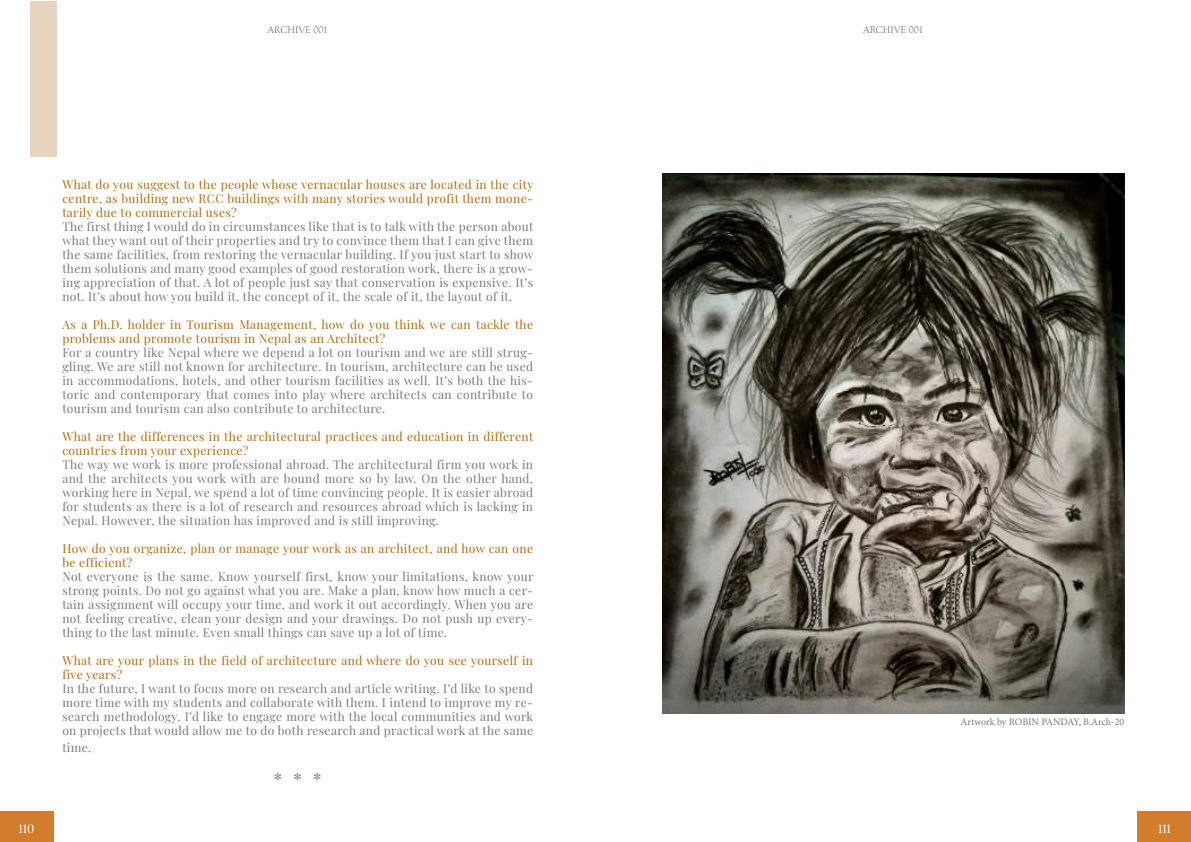
<style>
.page{position:relative;width:1191px;height:842px;background:#fff}
.page>*{position:absolute;margin:0;border:0;box-sizing:border-box;transform-origin:0 0}
.t1{font:18px "Playfair Display";color:#76787a}
.t2{font:12px/14px "Playfair Display";letter-spacing:.03em;color:#76787a;text-align:justify}
.t3{font:12px/14px "Playfair Display";letter-spacing:.03em;color:#b16a0e}
.t4{font:12px "Playfair Display";color:#fff}
.t5{font:10px "Minion Pro";letter-spacing:-.005em;color:#76787a}
.t6{font:10px "Goudy Old Style T";color:#76787a}
</style>
<div class="page">
<div style="left:1138px;top:812px;width:53px;height:30px;background:#d27d2c"></div>
<div style="left:0;top:812px;width:53px;height:30px;background:#d27d2c"></div>
<div style="left:31px;top:1px;width:26px;height:155px;background:#e6d4bf"></div>
<img style="left:662px;top:173px;width:462px;height:540px">
<p class="t6" style="left:267px;top:24px;width:62px">ARCHIVE 001</p>
<p class="t6" style="left:863px;top:24px;width:62px">ARCHIVE 001</p>
<p class="t3" style="left:62px;top:176px;width:472px;text-align:justify">What do you suggest to the people whose vernacular houses are located in the city centre, as building new RCC buildings with many stories would profit them mone&shy;tarily due to commercial uses?</p>
<p class="t2" style="left:62px;top:218px;width:472px">The first thing I would do in circumstances like that is to talk with the person about what they want out of their properties and try to convince them that I can give them the same facilities, from restoring the vernacular building. If you just start to show them solutions and many good examples of good restoration work, there is a grow&shy;ing appreciation of that. A lot of people just say that conservation is expensive. It’s not. It’s about how you build it, the concept of it, the scale of it, the layout of it.</p>
<p class="t3" style="left:62px;top:318px;width:472px">As a Ph.D. holder in Tourism Management, how do you think we can tackle the problems and promote tourism in Nepal as an Architect?</p>
<p class="t2" style="left:62px;top:344px;width:472px">For a country like Nepal where we depend a lot on tourism and we are still strug&shy;gling. We are still not known for architecture. In tourism, architecture can be used in accommodations, hotels, and other tourism facilities as well. It’s both the his&shy;toric and contemporary that comes into play where architects can contribute to tourism and tourism can also contribute to architecture.</p>
<p class="t3" style="left:62px;top:428px;width:472px">What are the differences in the architectural practices and education in different countries from your experience?</p>
<p class="t2" style="left:62px;top:456px;width:472px">The way we work is more professional abroad. The architectural firm you work in and the architects you work with are bound more so by law. On the other hand, working here in Nepal, we spend a lot of time convincing people. It is easier abroad for students as there is a lot of research and resources abroad which is lacking in Nepal. However, the situation has improved and is still improving.</p>
<p class="t3" style="left:62px;top:540px;width:472px">How do you organize, plan or manage your work as an architect, and how can one be efficient?</p>
<p class="t2" style="left:62px;top:568px;width:472px">Not everyone is the same. Know yourself first, know your limitations, know your strong points. Do not go against what you are. Make a plan, know how much a cer&shy;tain assignment will occupy your time, and work it out accordingly. When you are not feeling creative, clean your design and your drawings. Do not push up every&shy;thing to the last minute. Even small things can save up a lot of time.</p>
<p class="t3" style="left:62px;top:652px;width:472px">What are your plans in the field of architecture and where do you see yourself in five years?</p>
<p class="t2" style="left:62px;top:680px;width:472px">In the future, I want to focus more on research and article writing. I’d like to spend more time with my students and collaborate with them. I intend to improve my re&shy;search methodology. I’d like to engage more with the local communities and work on projects that would allow me to do both research and practical work at the same</p>
<p class="t2" style="left:62px;top:739px;width:30px">time.</p>
<h1 class="t1" style="left:274px;top:772px;width:50px">***</h1>
<p class="t5" style="left:960px;top:718px;width:165px">Artwork by ROBIN PANDAY, B.Arch-20</p>
<p class="t4" style="left:19px;top:819px;width:17px">110</p>
<p class="t4" style="left:1158px;top:819px;width:14px">111</p>
</div>
